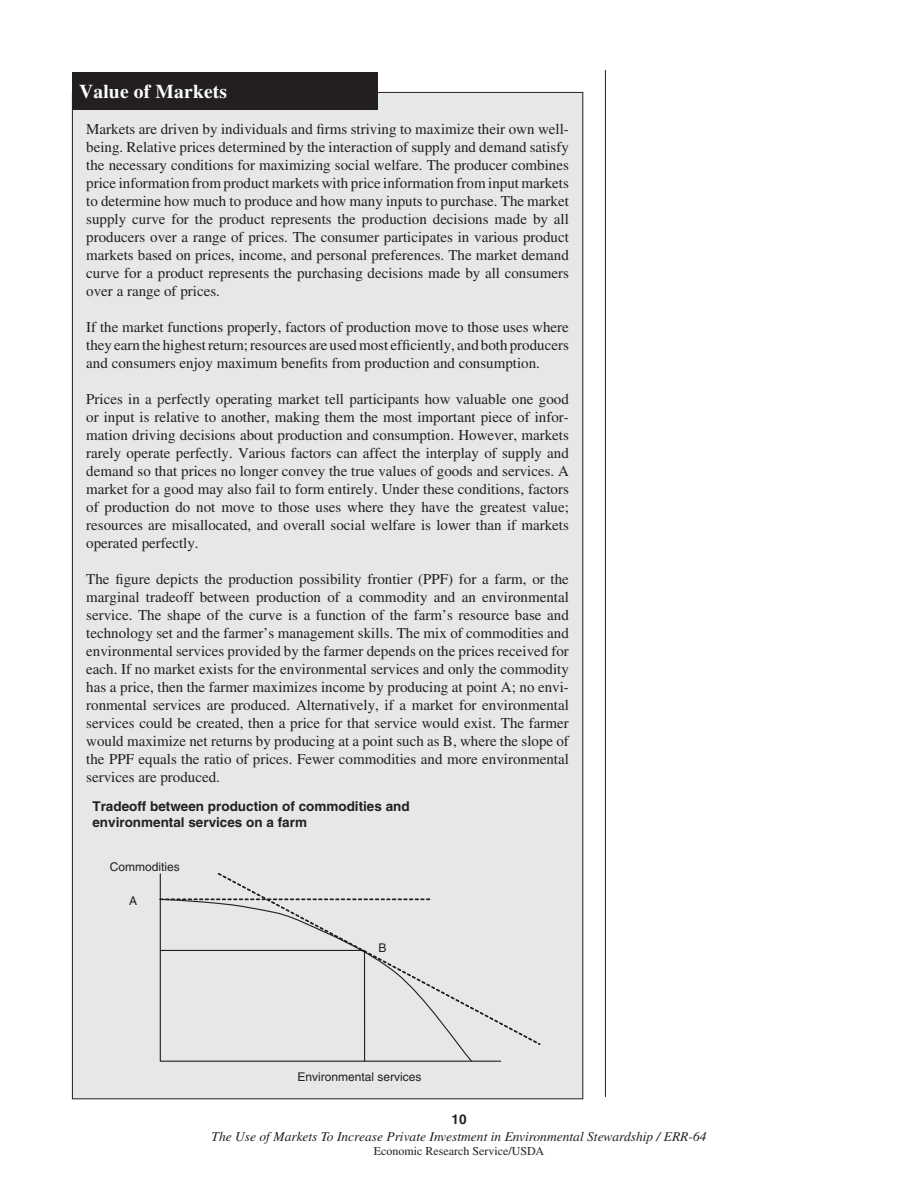
<style>
.page{position:relative;width:918px;height:1188px;background:#fff}
.page>*{position:absolute;margin:0;border:0;box-sizing:border-box;transform-origin:0 0}
.t1{font:700 19.5px "Times";letter-spacing:.01em;color:#fff}
.t2{font:15px/18px "Times";color:#231f20;text-align:justify}
.t3{font:italic 13.5px "Times";color:#231f20}
.t4{font:700 13.5px/16.2px "Helvetica";color:#231f20}
.t5{font:12px "Helvetica";color:#231f20}
.t6{font:12px "Times";color:#231f20}
</style>
<div class="page">
<hr style="left:605px;top:70px;width:1px;height:1027px;background:#231f20">
<div style="left:72px;top:92px;width:511px;height:1007px;background:#e6e7e8"></div>
<div style="left:72px;top:72px;width:306px;height:37px;background:#231f20"></div>
<svg style="left:159px;top:898px;width:314px;height:164px"></svg>
<svg style="left:160px;top:873px;width:380px;height:172px"></svg>
<hr style="left:364px;top:950px;width:1px;height:111px;background:#231f20">
<hr style="left:160px;top:950px;width:205px;height:1px;background:#231f20">
<h1 class="t1" style="left:79px;top:85px;width:150px">Value of Markets</h1>
<p class="t2" style="left:86px;top:122px;width:484px">Markets are driven by individuals and firms striving to maximize their own well&shy;being. Relative prices determined by the interaction of supply and demand satisfy the necessary conditions for maximizing social welfare. The producer combines price information from product markets with price information from input markets to determine how much to produce and how many inputs to purchase. The market supply curve for the product represents the production decisions made by all producers over a range of prices. The consumer participates in various product markets based on prices, income, and personal preferences. The market demand curve for a product represents the purchasing decisions made by all consumers over a range of prices.</p>
<p class="t2" style="left:86px;top:320px;width:484px">If the market functions properly, factors of production move to those uses where they earn the highest return; resources are used most efficiently, and both producers and consumers enjoy maximum benefits from production and consumption.</p>
<p class="t2" style="left:86px;top:392px;width:484px">Prices in a perfectly operating market tell participants how valuable one good or input is relative to another, making them the most important piece of infor&shy;mation driving decisions about production and consumption. However, markets rarely operate perfectly. Various factors can affect the interplay of supply and demand so that prices no longer convey the true values of goods and services. A market for a good may also fail to form entirely. Under these conditions, factors of production do not move to those uses where they have the greatest value; resources are misallocated, and overall social welfare is lower than if markets operated perfectly.</p>
<p class="t2" style="left:86px;top:572px;width:484px">The figure depicts the production possibility frontier (PPF) for a farm, or the marginal tradeoff between production of a commodity and an environmental service. The shape of the curve is a function of the farm’s resource base and technology set and the farmer’s management skills. The mix of commodities and environmental services provided by the farmer depends on the prices received for each. If no market exists for the environmental services and only the commodity has a price, then the farmer maximizes income by producing at point A; no envi&shy;ronmental services are produced. Alternatively, if a market for environmental services could be created, then a price for that service would exist. The farmer would maximize net returns by producing at a point such as B, where the slope of the PPF equals the ratio of prices. Fewer commodities and more environmental services are produced.</p>
<p class="t4" style="left:92px;top:799px;width:319px">Tradeoff between production of commodities and environmental services on a farm</p>
<p class="t5" style="left:110px;top:862px;width:72px">Commodities</p>
<p class="t5" style="left:129px;top:896px;width:10px">A</p>
<p class="t5" style="left:378px;top:943px;width:10px">B</p>
<p class="t5" style="left:298px;top:1072px;width:125px">Environmental services</p>
<p class="t4" style="left:452px;top:1113px;width:17px">10</p>
<p class="t3" style="left:212px;top:1131px;width:496px">The Use of Markets To Increase Private Investment in Environmental Stewardship / ERR-64</p>
<p class="t6" style="left:374px;top:1147px;width:172px">Economic Research Service/USDA</p>
</div>
